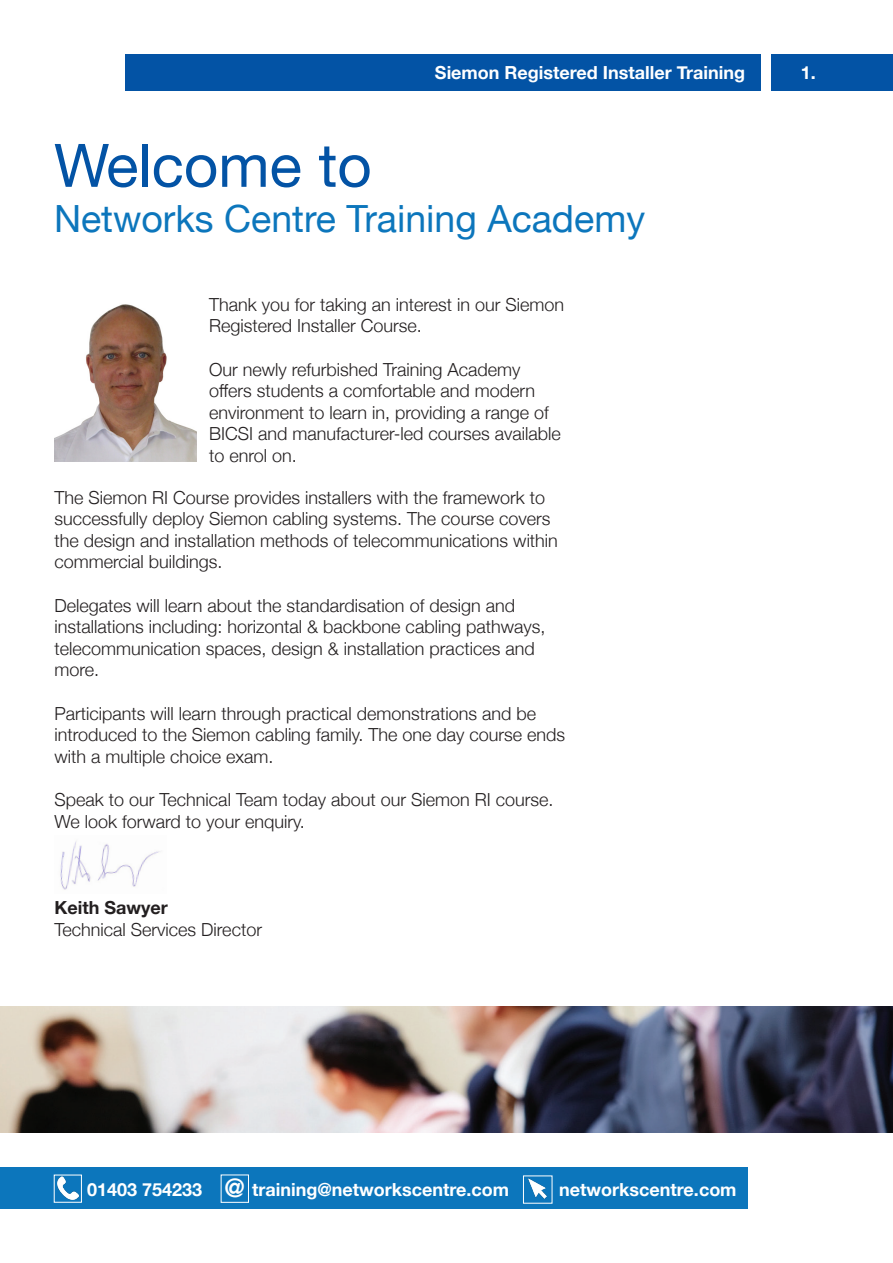
<style>
.page{position:relative;width:893px;height:1263px;background:#fff}
.page>*{position:absolute;margin:0;border:0;box-sizing:border-box;transform-origin:0 0}
.t1{font:60px "Helvetica Neue";color:#0353a5}
.t2{font:37.5px "Helvetica Neue";color:#0c76bc}
.t3{font:700 25.5px "Helvetica Neue";color:#fff}
.t4{font:300 18px/21.6px "Helvetica Neue";color:#231f20}
.t5{font:700 18px "Helvetica Neue";color:#fff}
.t6{font:700 18px "Helvetica Neue";color:#231f20}
</style>
<div class="page">
<div style="left:125px;top:54px;width:768px;height:36px;background:#0353a5"></div>
<div style="left:761px;top:45px;width:10px;height:52px;background:#fff"></div>
<div style="left:0;top:1167px;width:747px;height:42px;background:#0c76bc"></div>
<img style="left:528px;top:1178px;width:19px;height:21px">
<img style="left:57px;top:1177px;width:23px;height:23px">
<hr style="left:892px;top:1167px;width:1px;height:42px;background:#0c76bc">
<img style="left:0;top:1007px;width:893px;height:125px">
<img style="left:55px;top:304px;width:141px;height:157px">
<img style="left:60px;top:841px;width:100px;height:49px">
<p class="t5" style="left:435px;top:58px;width:312px">Siemon Registered Installer Training</p>
<p class="t1" style="left:54px;top:122px;width:319px">Welcome to</p>
<p class="t2" style="left:54px;top:191px;width:593px">Networks Centre Training Academy</p>
<p class="t4" style="left:209px;top:292px;width:357px">Thank you for taking an interest in our Siemon<br>Registered Installer Course.</p>
<p class="t4" style="left:209px;top:357px;width:353px">Our newly refurbished Training Academy offers students a comfortable and modern environment to learn in, providing a range of BICSI and manufacturer-led courses available to enrol on.</p>
<p class="t4" style="left:55px;top:485px;width:505px">The Siemon RI Course provides installers with the framework to successfully deploy Siemon cabling systems. The course covers the design and installation methods of telecommunications within commercial buildings.</p>
<p class="t4" style="left:55px;top:593px;width:462px">Delegates will learn about the standardisation of design and</p>
<p class="t4" style="left:55px;top:615px;width:492px">installations including: horizontal &amp; backbone cabling pathways, telecommunication spaces, design &amp; installation practices and more.</p>
<p class="t4" style="left:55px;top:701px;width:512px">Participants will learn through practical demonstrations and be introduced to the Siemon cabling family. The one day course ends with a multiple choice exam.</p>
<p class="t4" style="left:55px;top:787px;width:500px">Speak to our Technical Team today about our Siemon RI course.<br>We look forward to your enquiry.</p>
<p class="t6" style="left:55px;top:893px;width:115px">Keith Sawyer</p>
<p class="t4" style="left:55px;top:917px;width:209px">Technical Services Director</p>
<p class="t5" style="left:801px;top:58px;width:17px">1.</p>
<h3 class="t3" style="left:225px;top:1168px;width:22px">@</h3>
<p class="t5" style="left:87px;top:1175px;width:117px">01403 754233</p>
<p class="t5" style="left:252px;top:1175px;width:259px">training@networkscentre.com</p>
<p class="t5" style="left:559px;top:1175px;width:179px">networkscentre.com</p>
</div>
